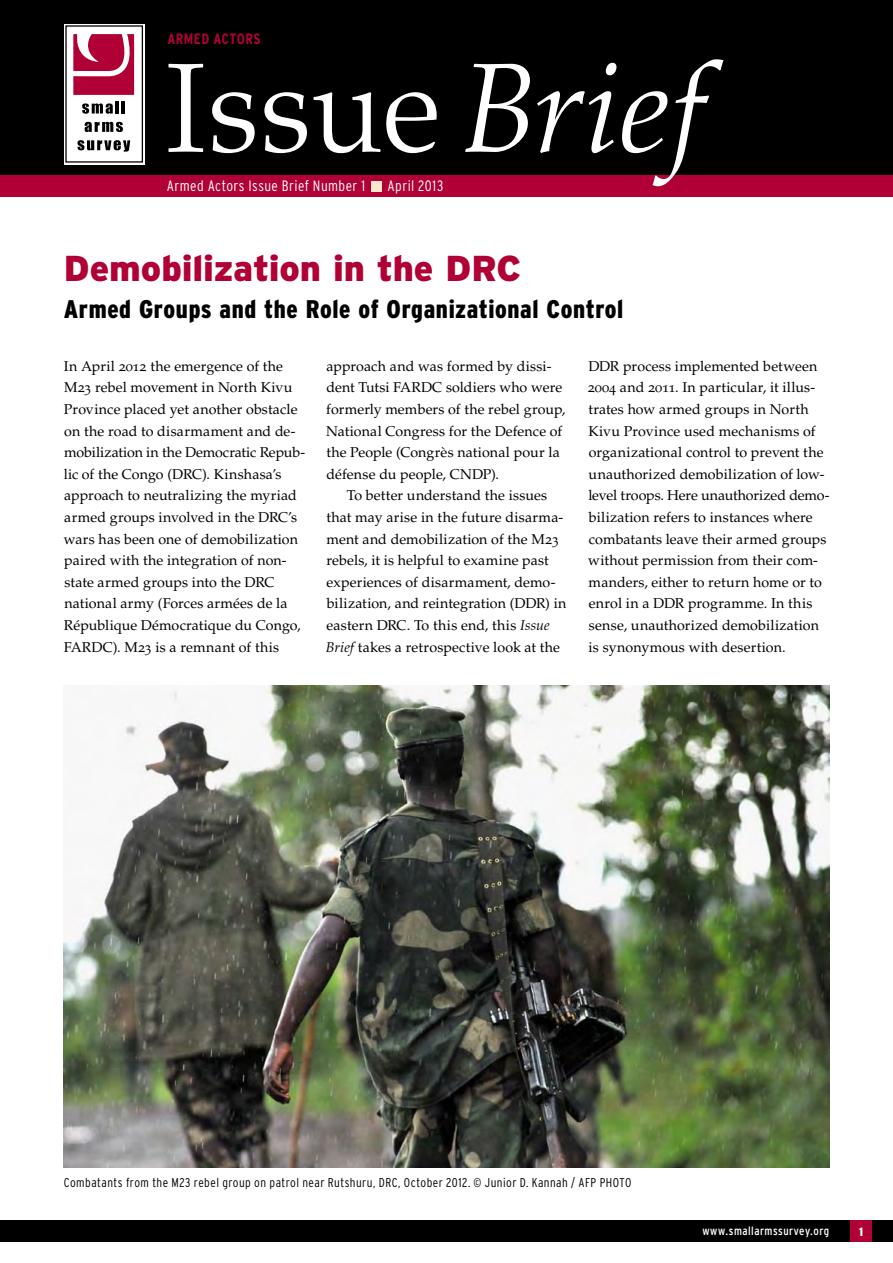
<style>
.page{position:relative;width:893px;height:1263px;background:#fff}
.page>*{position:absolute;margin:0;border:0;box-sizing:border-box;transform-origin:0 0}
.t1{font:300 126.9px "Palatino LT Std";letter-spacing:.005em;color:#fff}
.t2{font:900 36px "Interstate";letter-spacing:-.005em;color:#b10035}
.t3{font:900 condensed 25.5px "Interstate";letter-spacing:.025em;color:#000}
.t4{font:300 condensed 15px "Interstate";letter-spacing:.03em;color:#fff}
.t5{font:700 condensed 15px "Interstate";letter-spacing:.025em;color:#b10035}
.t6{font:14.25px/21.6px "Palatino LT Std";letter-spacing:.005em;color:#000}
.t7{font:300 condensed 12.75px "Interstate";letter-spacing:.035em;color:#000}
.t8{font:condensed 12px "Interstate";letter-spacing:.04em;color:#fff}
.t9{font:900 condensed 12px "Interstate";color:#fff}
.s1{font-style:italic}
</style>
<div class="page">
<div style="left:0;top:1220px;width:893px;height:22px;background:#000"></div>
<div style="left:850px;top:1220px;width:22px;height:22px;background:#b10035"></div>
<div style="left:0;top:0;width:893px;height:193px;background:#000"></div>
<div style="left:0;top:175px;width:893px;height:21px;background:#b10035"></div>
<div style="left:64px;top:24px;width:81px;height:140px;background:#f6f6f6"></div>
<div style="left:66px;top:26px;width:76px;height:136px;background:#fff"></div>
<div style="left:65px;top:25px;width:78px;height:138px;border:1px solid #000"></div>
<div style="left:72px;top:33px;width:64px;height:63px;background:#b10035;border:1px solid #fff"></div>
<svg style="left:72px;top:33px;width:64px;height:46px"></svg>
<svg style="left:82px;top:101px;width:43px;height:13px"></svg>
<svg style="left:85px;top:122px;width:38px;height:10px"></svg>
<svg style="left:78px;top:140px;width:52px;height:12px"></svg>
<div style="left:371px;top:181px;width:10px;height:10px;background:#fde6cb"></div>
<img style="left:64px;top:685px;width:765px;height:483px">
<p class="t5" style="left:167px;top:31px;width:95px">ARMED ACTORS</p>
<h1 class="t1" style="left:166px;top:35px;width:540px">Issue <span class="s1">Brief</span></h1>
<p class="t4" style="left:167px;top:177px;width:200px">Armed Actors Issue Brief Number 1</p>
<p class="t4" style="left:388px;top:177px;width:57px">April 2013</p>
<h2 class="t2" style="left:64px;top:247px;width:459px">Demobilization in the DRC</h2>
<h3 class="t3" style="left:64px;top:294px;width:561px">Armed Groups and the Role of Organizational Control</h3>
<p class="t6" style="left:64px;top:355px;width:243px">In April 2012 the emergence of the M23 rebel movement in North Kivu Province placed yet another obstacle on the road to disarmament and de&shy;mobilization in the Democratic Repub&shy;lic of the Congo (DRC). Kinshasa’s approach to neutralizing the myriad armed groups involved in the DRC’s wars has been one of demobilization paired with the integration of non&shy;state armed groups into the DRC national army (Forces armées de la République Démocratique du Congo, FARDC). M23 is a remnant of this</p>
<p class="t6" style="left:326px;top:355px;width:241px">approach and was formed by dissi&shy;dent Tutsi FARDC soldiers who were formerly members of the rebel group, National Congress for the Defence of the People (Congrès national pour la défense du people, CNDP).</p>
<p class="t6" style="left:326px;top:485px;width:242px;text-indent:21px">To better understand the issues that may arise in the future disarma&shy;ment and demobilization of the M23 rebels, it is helpful to examine past experiences of disarmament, demo&shy;bilization, and reintegration (DDR) in eastern DRC. To this end, this <span class="s1">Issue Brief</span> takes a retrospective look at the</p>
<p class="t6" style="left:588px;top:355px;width:243px">DDR process implemented between 2004 and 2011. In particular, it illus&shy;trates how armed groups in North Kivu Province used mechanisms of organizational control to prevent the unauthorized demobilization of low&shy;level troops. Here unauthorized demo&shy;bilization refers to instances where combatants leave their armed groups without permission from their com&shy;manders, either to return home or to enrol in a DDR programme. In this sense, unauthorized demobilization is synonymous with desertion.</p>
<p class="t7" style="left:64px;top:1175px;width:569px">Combatants from the M23 rebel group on patrol near Rutshuru, DRC, October 2012. © Junior D. Kannah / AFP PHOTO</p>
<p class="t8" style="left:702px;top:1224px;width:128px">www.smallarmssurvey.org</p>
<p class="t9" style="left:859px;top:1225px;width:5px">1</p>
</div>
